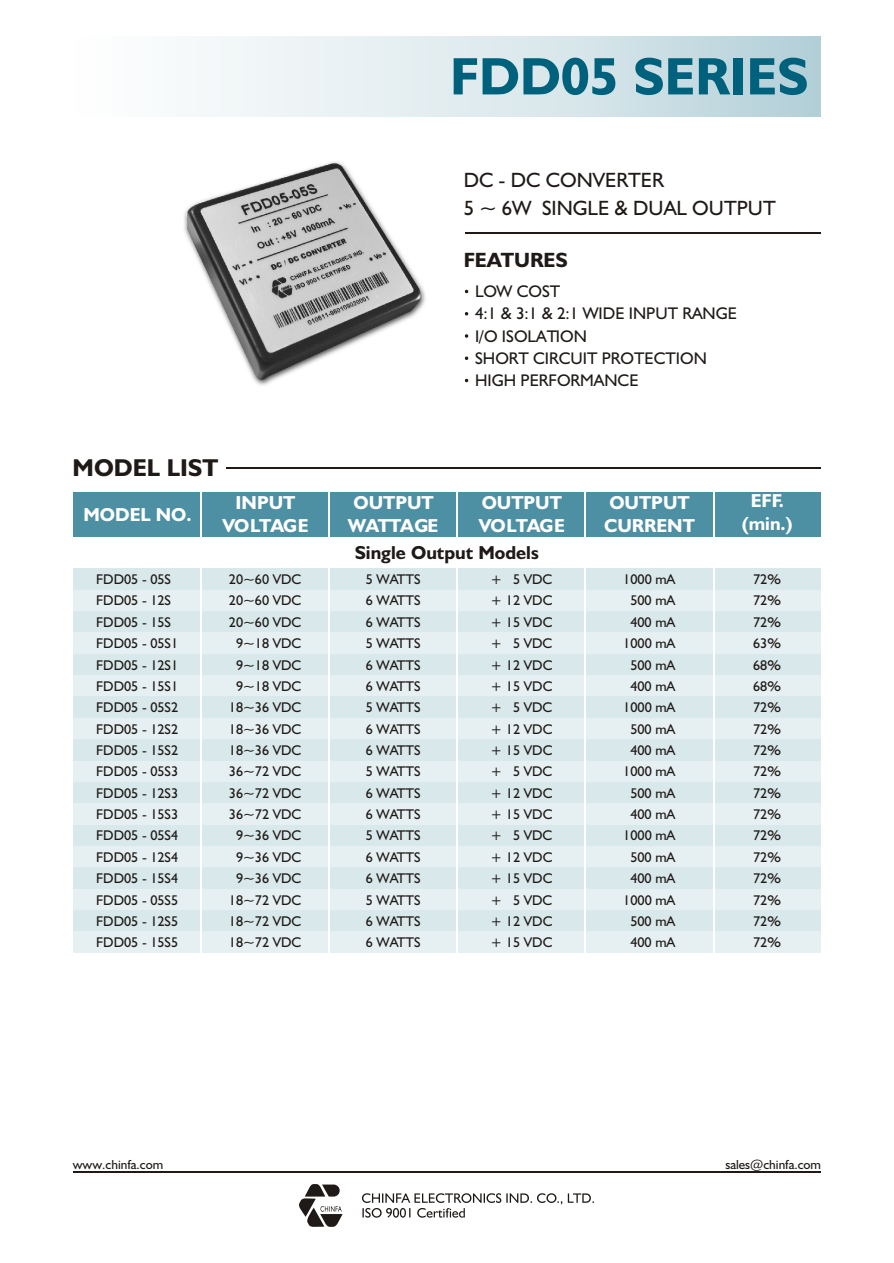
<style>
.page{position:relative;width:894px;height:1263px;background:#fff}
.page>*{position:absolute;margin:0;border:0;box-sizing:border-box;transform-origin:0 0}
.t1{font:700 52.95px "Humanst 521 BT";color:#00617d}
.t2{font:700 24.45px "Humanst 521 BT";color:#1f1a17}
.t3{font:20.7px/28.3px "Humanst 521 BT";color:#1f1a17}
.t4{font:700 20.7px "Humanst 521 BT";color:#1f1a17}
.t5{font:700 18.9px/22.6px "Humanst 521 BT";color:#fff}
.t6{font:700 18.9px "Humanst 521 BT";color:#1f1a17}
.t7{font:16.95px/22.2px "Humanst 521 BT";color:#1f1a17}
.t8{font:14.1px/21.3px "Humanst 521 BT";color:#1f1a17;text-align:justify}
.t9{font:13.2px "Humanst 521 BT";color:#1f1a17}
</style>
<div class="page">
<hr style="left:73px;top:1172px;width:747px;height:1px;background:#1f1a17">
<hr style="left:465px;top:232px;width:355px;height:2px;background:#1f1a17">
<svg style="left:465px;top:334px;width:3px;height:4px"></svg>
<hr style="left:226px;top:467px;width:594px;height:1px;background:#1f1a17">
<div style="left:73px;top:492px;width:747px;height:45px;background:#4d8fa3"></div>
<div style="left:73px;top:569px;width:747px;height:21px;background:#d9e8eb"></div>
<div style="left:73px;top:590px;width:747px;height:21px;background:#e6f0f2"></div>
<div style="left:73px;top:611px;width:747px;height:22px;background:#d9e8eb"></div>
<div style="left:73px;top:633px;width:747px;height:21px;background:#e6f0f2"></div>
<div style="left:73px;top:654px;width:747px;height:21px;background:#d9e8eb"></div>
<div style="left:73px;top:675px;width:747px;height:22px;background:#e6f0f2"></div>
<div style="left:73px;top:697px;width:747px;height:21px;background:#d9e8eb"></div>
<div style="left:73px;top:718px;width:747px;height:22px;background:#e6f0f2"></div>
<div style="left:73px;top:740px;width:747px;height:21px;background:#d9e8eb"></div>
<div style="left:73px;top:761px;width:747px;height:21px;background:#e6f0f2"></div>
<div style="left:73px;top:782px;width:747px;height:22px;background:#d9e8eb"></div>
<div style="left:73px;top:804px;width:747px;height:21px;background:#e6f0f2"></div>
<div style="left:73px;top:825px;width:747px;height:21px;background:#d9e8eb"></div>
<div style="left:73px;top:846px;width:747px;height:22px;background:#e6f0f2"></div>
<div style="left:73px;top:868px;width:747px;height:21px;background:#d9e8eb"></div>
<div style="left:73px;top:889px;width:747px;height:21px;background:#e6f0f2"></div>
<div style="left:73px;top:910px;width:747px;height:22px;background:#d9e8eb"></div>
<div style="left:73px;top:932px;width:747px;height:21px;background:#e6f0f2"></div>
<hr style="left:200px;top:487px;width:1px;height:469px;background:#fff">
<hr style="left:328px;top:487px;width:2px;height:470px;background:#fff">
<hr style="left:457px;top:487px;width:1px;height:468px;background:#fff">
<hr style="left:585px;top:487px;width:1px;height:468px;background:#fff">
<hr style="left:713px;top:487px;width:1px;height:468px;background:#fff">
<img style="left:184px;top:162px;width:242px;height:224px">
<svg style="left:299px;top:1184px;width:44px;height:43px"></svg>
<svg style="left:362px;top:1193px;width:232px;height:25px"></svg>
<h1 class="t1" style="left:450px;top:54px;width:360px">FDD05 SERIES</h1>
<h3 class="t3" style="left:464px;top:167px;width:314px">DC - DC CONVERTER<br>5 ~ 6W SINGLE &amp; DUAL OUTPUT</h3>
<h3 class="t4" style="left:464px;top:251px;width:106px">FEATURES</h3>
<p class="t7" style="left:475px;top:282px;width:263px">LOW COST<br>4:1 &amp; 3:1 &amp; 2:1 WIDE INPUT RANGE<br>I/O ISOLATION<br>SHORT CIRCUIT PROTECTION<br>HIGH PERFORMANCE</p>
<h2 class="t2" style="left:73px;top:458px;width:147px">MODEL LIST</h2>
<h3 class="t5" style="left:83px;top:505px;width:110px">MODEL NO.</h3>
<h3 class="t5" style="left:222px;top:493px;width:88px;text-align:center">INPUT<br>VOLTAGE</h3>
<h3 class="t5" style="left:348px;top:493px;width:92px">OUTPUT<br>WATTAGE</h3>
<h3 class="t5" style="left:479px;top:493px;width:88px">OUTPUT<br>VOLTAGE</h3>
<h3 class="t5" style="left:604px;top:493px;width:92px">OUTPUT<br>CURRENT</h3>
<h3 class="t5" style="left:742px;top:491px;width:52px;text-align:center">EFF. (min.)</h3>
<h3 class="t6" style="left:355px;top:545px;width:186px">Single Output Models</h3>
<p class="t8" style="left:96px;top:570px;width:84px;text-align:left">FDD05 - 05S<br>FDD05 - 12S<br>FDD05 - 15S<br>FDD05 - 05S1<br>FDD05 - 12S1<br>FDD05 - 15S1<br>FDD05 - 05S2<br>FDD05 - 12S2<br>FDD05 - 15S2<br>FDD05 - 05S3<br>FDD05 - 12S3<br>FDD05 - 15S3<br>FDD05 - 05S4<br>FDD05 - 12S4<br>FDD05 - 15S4<br>FDD05 - 05S5<br>FDD05 - 12S5<br>FDD05 - 15S5</p>
<p class="t8" style="left:229px;top:570px;width:74px;text-align:center">20~60 VDC<br>20~60 VDC<br>20~60 VDC<br>9~18 VDC<br>9~18 VDC<br>9~18 VDC<br>18~36 VDC<br>18~36 VDC<br>18~36 VDC<br>36~72 VDC<br>36~72 VDC<br>36~72 VDC<br>9~36 VDC<br>9~36 VDC<br>9~36 VDC<br>18~72 VDC<br>18~72 VDC<br>18~72 VDC</p>
<p class="t8" style="left:366px;top:570px;width:56px">5 WATTS 6 WATTS 6 WATTS 5 WATTS 6 WATTS 6 WATTS 5 WATTS 6 WATTS 6 WATTS 5 WATTS 6 WATTS 6 WATTS 5 WATTS 6 WATTS 6 WATTS 5 WATTS 6 WATTS 6 WATTS</p>
<p class="t8" style="left:491px;top:570px;width:63px">+ 5 VDC + 12 VDC + 15 VDC + 5 VDC + 12 VDC + 15 VDC + 5 VDC + 12 VDC + 15 VDC + 5 VDC + 12 VDC + 15 VDC + 5 VDC + 12 VDC + 15 VDC + 5 VDC + 12 VDC + 15 VDC</p>
<p class="t8" style="left:623px;top:570px;width:54px;text-align:center">1000 mA<br>500 mA<br>400 mA<br>1000 mA<br>500 mA<br>400 mA<br>1000 mA<br>500 mA<br>400 mA<br>1000 mA<br>500 mA<br>400 mA<br>1000 mA<br>500 mA<br>400 mA<br>1000 mA<br>500 mA<br>400 mA</p>
<p class="t8" style="left:753px;top:570px;width:29px">72% 72% 72% 63% 68% 68% 72% 72% 72% 72% 72% 72% 72% 72% 72% 72% 72% 72%</p>
<p class="t9" style="left:73px;top:1159px;width:92px">www.chinfa.com</p>
<p class="t9" style="left:725px;top:1159px;width:97px">sales@chinfa.com</p>
</div>
